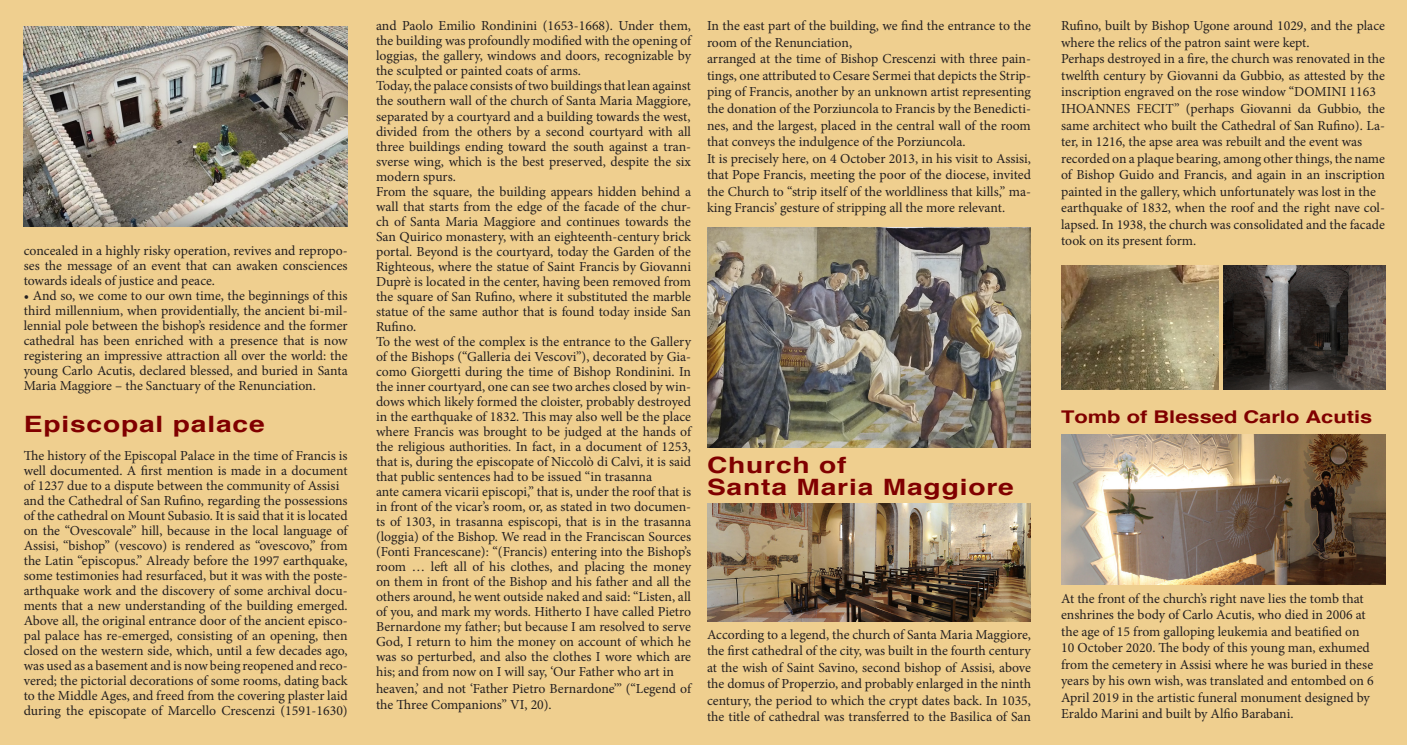
<style>
.page{position:relative;width:1407px;height:745px;background:#fff}
.page>*{position:absolute;margin:0;border:0;box-sizing:border-box;transform-origin:0 0}
.t1{font:700 22.5px "Helvetica";letter-spacing:.03em;color:#800000;scale:1.25 1}
.t2{font:700 17.5px "Helvetica";color:#800000;scale:1.25 1}
.t3{font:13.75px/15px "Minion Pro";color:#231f20;text-align:justify}
</style>
<div class="page">
<div style="left:0;top:0;width:1407px;height:744px;background:#efcf8f"></div>
<img style="left:24px;top:27px;width:324px;height:199px">
<img style="left:707px;top:228px;width:324px;height:219px">
<img style="left:1061px;top:434px;width:324px;height:150px">
<img style="left:707px;top:503px;width:324px;height:118px">
<img style="left:1061px;top:265px;width:157px;height:124px">
<img style="left:1223px;top:265px;width:162px;height:124px">
<p class="t3" style="left:24px;top:243px;width:325px">concealed in a highly risky operation, revives and repropo&shy;ses the message of an event that can awaken consciences towards ideals of justice and peace.</p>
<p class="t3" style="left:24px;top:288px;width:325px">• And so, we come to our own time, the beginnings of this third millennium, when providentially, the ancient bi-mil&shy;lennial pole between the bishop’s residence and the former cathedral has been enriched with a presence that is now registering an impressive attraction all over the world: the young Carlo Acutis, declared blessed, and buried in Santa Maria Maggiore – the Sanctuary of the Renunciation.</p>
<p class="t1" style="left:24px;top:410px;width:194px">Episcopal palace</p>
<p class="t3" style="left:24px;top:447px;width:325px">The history of the Episcopal Palace in the time of Francis is well documented. A first mention is made in a document of 1237 due to a dispute between the community of Assisi</p>
<p class="t3" style="left:24px;top:492px;width:325px">and the Cathedral of San Rufino, regarding the possessions of the cathedral on Mount Subasio. It is said that it is located on the “Ovescovale” hill, because in the local language of Assisi, “bishop” (vescovo) is rendered as “ovescovo,” from the Latin “episcopus.” Already before the 1997 earthquake, some testimonies had resurfaced, but it was with the poste&shy;arthquake work and the discovery of some archival docu&shy;ments that a new understanding of the building emerged.<br>Above all, the original entrance door of the ancient episco&shy;pal palace has re-emerged, consisting of an opening, then closed on the western side, which, until a few decades ago, was used as a basement and is now being reopened and reco&shy;vered; the pictorial decorations of some rooms, dating back to the Middle Ages, and freed from the covering plaster laid during the episcopate of Marcello Crescenzi (1591-1630)</p>
<p class="t3" style="left:376px;top:19px;width:317px">and Paolo Emilio Rondinini (1653-1668). Under them, the building was profoundly modified with the opening of loggias, the gallery, windows and doors, recognizable by the sculpted or painted coats of arms.</p>
<p class="t3" style="left:376px;top:79px;width:317px">Today, the palace consists of two buildings that lean against the southern wall of the church of Santa Maria Maggiore, separated by a courtyard and a building towards the west,</p>
<p class="t3" style="left:376px;top:124px;width:317px">divided from the others by a second courtyard with all three buildings ending toward the south against a tran&shy;sverse wing, which is the best preserved, despite the six modern spurs.</p>
<p class="t3" style="left:376px;top:184px;width:317px">From the square, the building appears hidden behind a wall that starts from the edge of the facade of the chur&shy;ch of Santa Maria Maggiore and continues towards the San Quirico monastery, with an eighteenth-century brick portal. Beyond is the courtyard, today the Garden of the Righteous, where the statue of Saint Francis by Giovanni Duprè is located in the center, having been removed from the square of San Rufino, where it substituted the marble statue of the same author that is found today inside San Rufino.</p>
<p class="t3" style="left:376px;top:334px;width:317px">To the west of the complex is the entrance to the Gallery of the Bishops (“Galleria dei Vescovi”), decorated by Gia&shy;como Giorgetti during the time of Bishop Rondinini. In the inner courtyard, one can see two arches closed by win&shy;dows which likely formed the cloister, probably destroyed in the earthquake of 1832. This may also well be the place where Francis was brought to be judged at the hands of the religious authorities. In fact, in a document of 1253, that is, during the episcopate of Niccolò di Calvi, it is said that public sentences had to be issued “in trasanna</p>
<p class="t3" style="left:376px;top:484px;width:317px">ante camera vicarii episcopi,” that is, under the roof that is in front of the vicar’s room, or, as stated in two documen&shy;ts of 1303, in trasanna espiscopi, that is in the trasanna (loggia) of the Bishop. We read in the Franciscan Sources (Fonti Francescane): “(Francis) entering into the Bishop’s room … left all of his clothes, and placing the money on them in front of the Bishop and his father and all the others around, he went outside naked and said: “Listen, all of you, and mark my words. Hitherto I have called Pietro Bernardone my father; but because I am resolved to serve God, I return to him the money on account of which he was so perturbed, and also the clothes I wore which are his; and from now on I will say, ‘Our Father who art in</p>
<p class="t3" style="left:376px;top:679px;width:316px;line-height:16.5px">heaven,’ and not ‘Father Pietro Bernardone’” (“Legend of the Three Companions” VI, 20).</p>
<p class="t3" style="left:707px;top:18px;width:325px;line-height:16.5px">In the east part of the building, we find the entrance to the room of the Renunciation,</p>
<p class="t3" style="left:707px;top:51px;width:325px;line-height:16.5px">arranged at the time of Bishop Crescenzi with three pain&shy;tings, one attributed to Cesare Sermei that depicts the Strip&shy;ping of Francis, another by an unknown artist representing the donation of the Porziuncola to Francis by the Benedicti&shy;nes, and the largest, placed in the central wall of the room that conveys the indulgence of the Porziuncola.</p>
<p class="t3" style="left:707px;top:150px;width:325px;line-height:16.5px">It is precisely here, on 4 October 2013, in his visit to Assisi, that Pope Francis, meeting the poor of the diocese, invited the Church to “strip itself of the worldliness that kills,” ma&shy;king Francis’ gesture of stripping all the more relevant.</p>
<p class="t1" style="left:707px;top:450px;width:113px">Church of</p>
<p class="t1" style="left:707px;top:472px;width:247px">Santa Maria Maggiore</p>
<p class="t3" style="left:707px;top:625px;width:325px;line-height:16.5px">According to a legend, the church of Santa Maria Maggiore, the first cathedral of the city, was built in the fourth century at the wish of Saint Savino, second bishop of Assisi, above the domus of Properzio, and probably enlarged in the ninth century, the period to which the crypt dates back. In 1035, the title of cathedral was transferred to the Basilica of San</p>
<p class="t3" style="left:1061px;top:18px;width:325px;line-height:16.5px">Rufino, built by Bishop Ugone around 1029, and the place where the relics of the patron saint were kept.</p>
<p class="t3" style="left:1061px;top:51px;width:325px;line-height:16.5px">Perhaps destroyed in a fire, the church was renovated in the twelfth century by Giovanni da Gubbio, as attested by the inscription engraved on the rose window “DOMINI 1163</p>
<p class="t3" style="left:1061px;top:100px;width:325px;line-height:16.5px">IHOANNES FECIT” (perhaps Giovanni da Gubbio, the same architect who built the Cathedral of San Rufino). La&shy;ter, in 1216, the apse area was rebuilt and the event was</p>
<p class="t3" style="left:1061px;top:150px;width:325px;line-height:16.5px">recorded on a plaque bearing, among other things, the name of Bishop Guido and Francis, and again in an inscription painted in the gallery, which unfortunately was lost in the</p>
<p class="t3" style="left:1061px;top:199px;width:325px;line-height:16.5px">earthquake of 1832, when the roof and the right nave col&shy;lapsed. In 1938, the church was consolidated and the facade took on its present form.</p>
<p class="t2" style="left:1061px;top:406px;width:250px">Tomb of Blessed Carlo Acutis</p>
<p class="t3" style="left:1061px;top:589px;width:314px;line-height:16.5px;text-align:left">At the front of the church’s right nave lies the tomb that enshrines the body of Carlo Acutis, who died in 2006 at the age of 15 from galloping leukemia and beatified on 10 October 2020. The body of this young man, exhumed from the cemetery in Assisi where he was buried in these years by his own wish, was translated and entombed on 6<br>April 2019 in the artistic funeral monument designed by Eraldo Marini and built by Alfio Barabani.</p>
</div>
